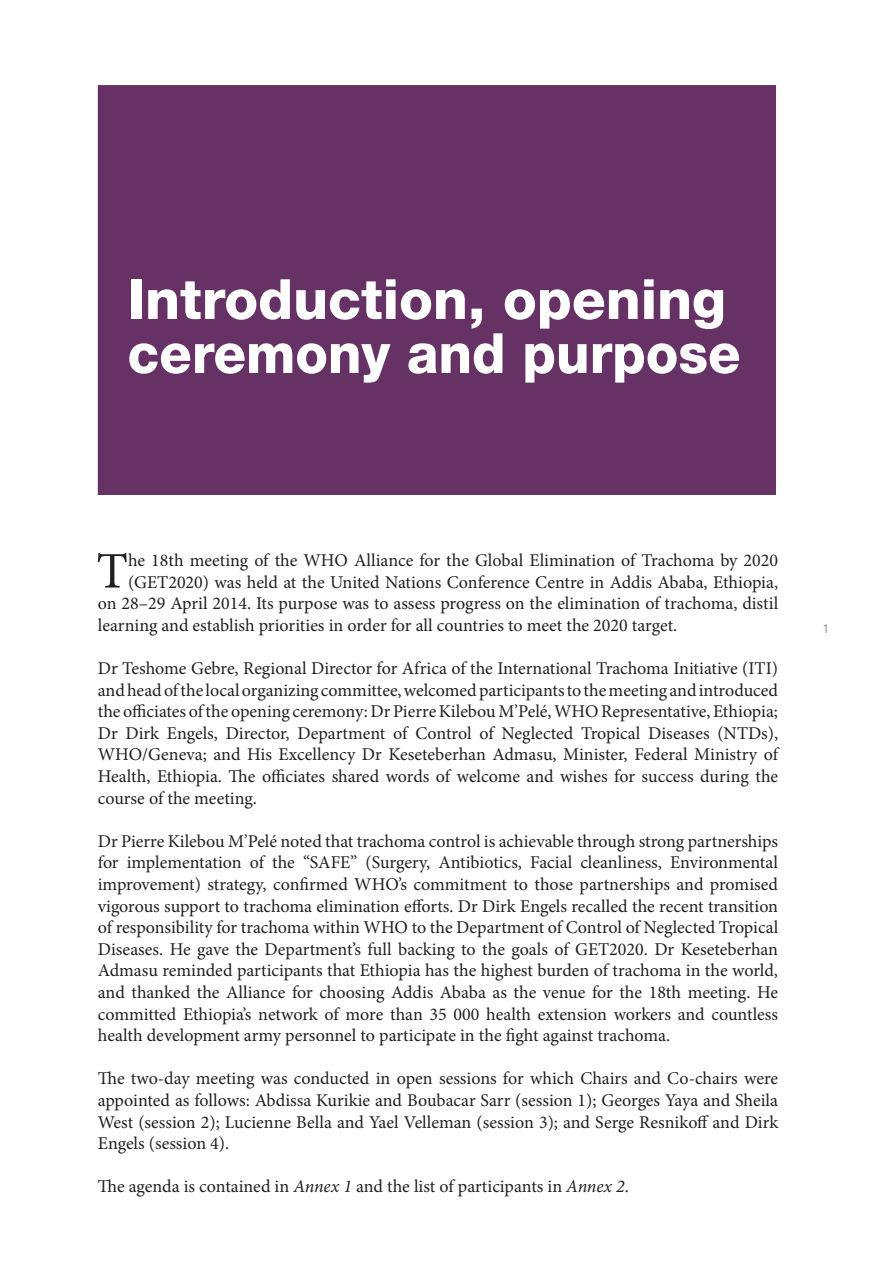
<style>
.page{position:relative;width:893px;height:1263px;background:#fff}
.page>*{position:absolute;margin:0;border:0;box-sizing:border-box;transform-origin:0 0}
.t1{font:800 55.5px/54px "Helvetica Neue";color:#fff}
.t2{font:51.3px "Minion Pro";color:#231f20}
.t3{font:18px/21.6px "Minion Pro";color:#231f20;text-align:justify}
.t4{font:100 condensed 12px "Helvetica Neue";color:#231f20}
.s1{font-style:italic}
</style>
<div class="page">
<div style="left:98px;top:85px;width:678px;height:410px;background:#663165;border:2px solid #663165"></div>
<h1 class="t1" style="left:128px;top:272px;width:614px">Introduction, opening ceremony and purpose</h1>
<h2 class="t2" style="left:96px;top:537px;width:33px">T</h2>
<p class="t3" style="left:128px;top:549px;width:652px">he 18th meeting of the WHO Alliance for the Global Elimination of Trachoma by 2020</p>
<p class="t3" style="left:128px;top:571px;width:652px">(GET2020) was held at the United Nations Conference Centre in Addis Ababa, Ethiopia,</p>
<p class="t3" style="left:98px;top:593px;width:682px">on 28–29 April 2014. Its purpose was to assess progress on the elimination of trachoma, distil</p>
<p class="t3" style="left:98px;top:614px;width:581px">learning and establish priorities in order for all countries to meet the 2020 target.</p>
<p class="t3" style="left:98px;top:657px;width:682px">Dr Teshome Gebre, Regional Director for Africa of the International Trachoma Initiative (ITI) and head of the local organizing committee, welcomed participants to the meeting and introduced the officiates of the opening ceremony: Dr Pierre Kilebou M’Pelé, WHO Representative, Ethiopia; Dr Dirk Engels, Director, Department of Control of Neglected Tropical Diseases (NTDs), WHO/Geneva; and His Excellency Dr Keseteberhan Admasu, Minister, Federal Ministry of Health, Ethiopia. The officiates shared words of welcome and wishes for success during the course of the meeting.</p>
<p class="t3" style="left:98px;top:830px;width:682px">Dr Pierre Kilebou M’Pelé noted that trachoma control is achievable through strong partnerships for implementation of the “SAFE” (Surgery, Antibiotics, Facial cleanliness, Environmental improvement) strategy, confirmed WHO’s commitment to those partnerships and promised vigorous support to trachoma elimination efforts. Dr Dirk Engels recalled the recent transition of responsibility for trachoma within WHO to the Department of Control of Neglected Tropical Diseases. He gave the Department’s full backing to the goals of GET2020. Dr Keseteberhan Admasu reminded participants that Ethiopia has the highest burden of trachoma in the world, and thanked the Alliance for choosing Addis Ababa as the venue for the 18th meeting. He committed Ethiopia’s network of more than 35 000 health extension workers and countless health development army personnel to participate in the fight against trachoma.</p>
<p class="t3" style="left:98px;top:1068px;width:682px">The two-day meeting was conducted in open sessions for which Chairs and Co-chairs were appointed as follows: Abdissa Kurikie and Boubacar Sarr (session 1); Georges Yaya and Sheila West (session 2); Lucienne Bella and Yael Velleman (session 3); and Serge Resnikoff and Dirk Engels (session 4).</p>
<p class="t3" style="left:98px;top:1176px;width:533px">The agenda is contained in <span class="s1">Annex 1</span> and the list of participants in <span class="s1">Annex 2</span>.</p>
<p class="t4" style="left:823px;top:622px;width:7px">1</p>
</div>
